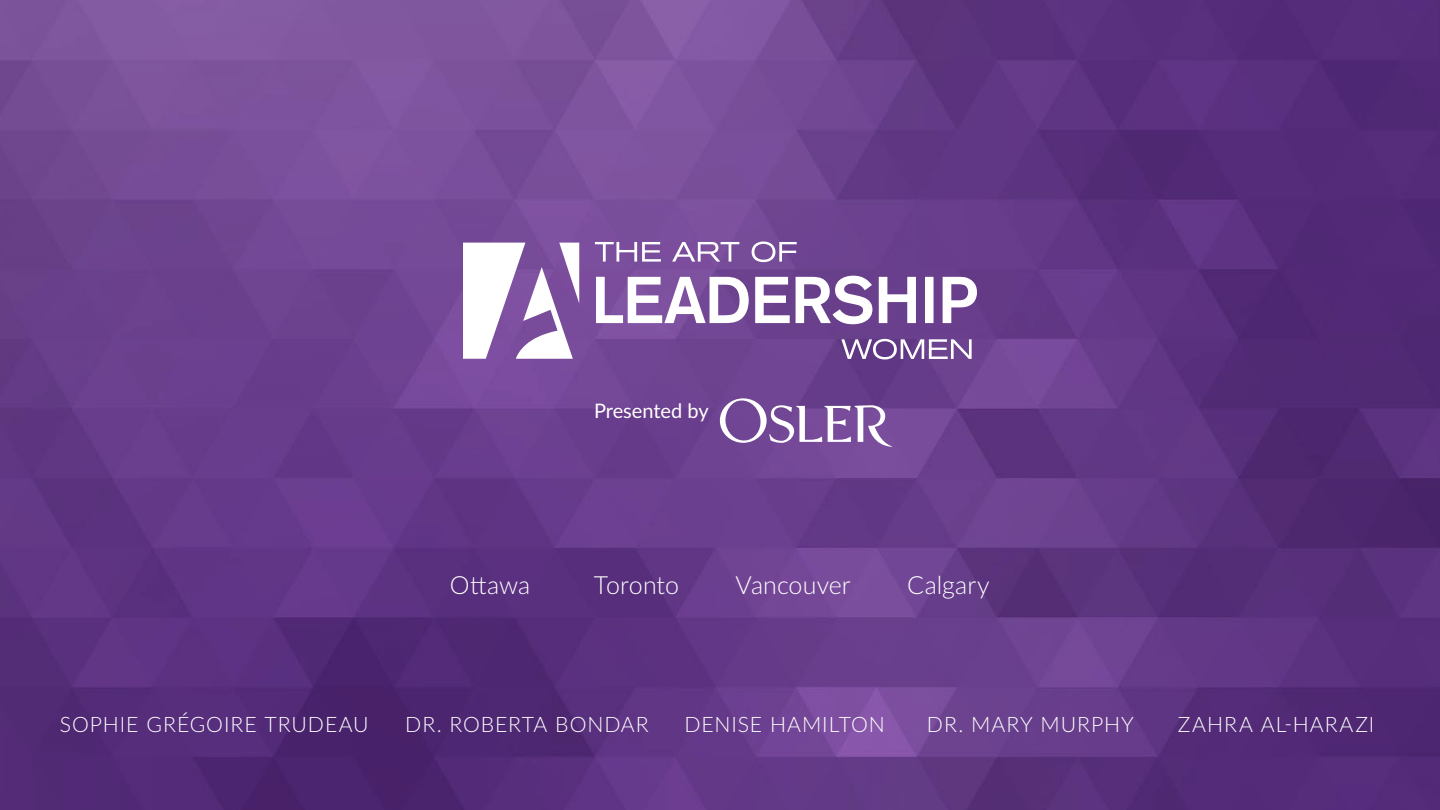
<style>
.page{position:relative;width:1440px;height:810px;background:#fff}
.page>*{position:absolute;margin:0;border:0;box-sizing:border-box;transform-origin:0 0}
._20pt_titles_white{font:300 25px "Lato";color:#fff}
.Speaker_All_Caps_white{font:300 21.25px "Lato";letter-spacing:.045em;color:#fff}
.t1{font:20px "Lato";color:#fff}
</style>
<div class="page">
<img style="left:0;top:0;width:1440px;height:810px">
<svg style="left:463px;top:243px;width:116px;height:116px"></svg>
<svg style="left:596px;top:276px;width:381px;height:48px"></svg>
<svg style="left:595px;top:242px;width:202px;height:20px"></svg>
<svg style="left:841px;top:339px;width:131px;height:20px"></svg>
<svg style="left:720px;top:398px;width:172px;height:49px"></svg>
<p class="t1" style="left:594px;top:396px;width:116px">Presented by</p>
<p class="_20pt_titles_white" style="left:450px;top:567px;width:82px">Ottawa</p>
<p class="_20pt_titles_white" style="left:594px;top:567px;width:87px">Toronto</p>
<p class="_20pt_titles_white" style="left:735px;top:567px;width:117px">Vancouver</p>
<p class="_20pt_titles_white" style="left:907px;top:567px;width:84px">Calgary</p>
<p class="Speaker_All_Caps_white" style="left:60px;top:709px;width:310px">SOPHIE GRÉGOIRE TRUDEAU</p>
<p class="Speaker_All_Caps_white" style="left:405px;top:709px;width:245px">DR. ROBERTA BONDAR</p>
<p class="Speaker_All_Caps_white" style="left:684px;top:709px;width:202px">DENISE HAMILTON</p>
<p class="Speaker_All_Caps_white" style="left:927px;top:709px;width:208px">DR. MARY MURPHY</p>
<p class="Speaker_All_Caps_white" style="left:1178px;top:709px;width:198px">ZAHRA AL-HARAZI</p>
</div>
